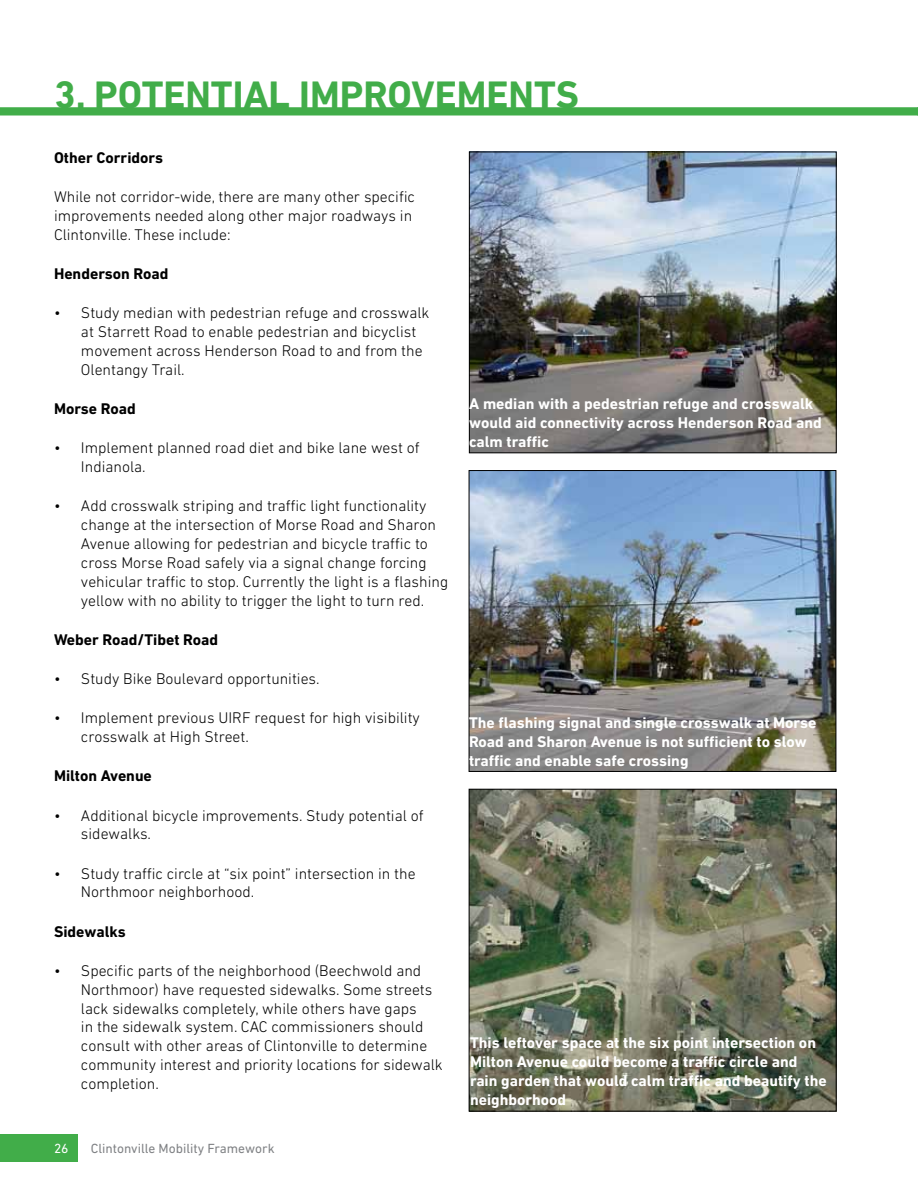
<style>
.page{position:relative;width:918px;height:1188px;background:#fff}
.page>*{position:absolute;margin:0;border:0;box-sizing:border-box;transform-origin:0 0}
.t1{font:700 39px "DIN Next LT Pro";color:#41ad49}
.t2{font:300 15.75px/18.9px "DIN Next LT Pro";color:#000}
.t3{font:700 15.75px/18.9px "DIN Next LT Pro";color:#fff}
.t4{font:700 15.75px "DIN Next LT Pro";color:#000}
.t5{font:13.5px "DIN Next LT Pro";color:#808285}
.t6{font:13.5px "DIN Next LT Pro";color:#fff}
</style>
<div class="page">
<div style="left:0;top:1134px;width:78px;height:28px;background:#41ad49"></div>
<div style="left:0;top:108px;width:918px;height:7px;background:#41ad49"></div>
<div style="left:0;top:107px;width:918px;height:9px;border:2px solid #41ad49"></div>
<img style="left:471px;top:472px;width:363px;height:298px">
<div style="left:469px;top:470px;width:367px;height:302px;border:1px solid #000"></div>
<img style="left:471px;top:791px;width:363px;height:318px">
<div style="left:469px;top:789px;width:367px;height:322px;border:1px solid #000"></div>
<img style="left:471px;top:154px;width:363px;height:297px">
<div style="left:469px;top:152px;width:367px;height:301px;border:1px solid #000"></div>
<h1 class="t1" style="left:54px;top:72px;width:527px">3. POTENTIAL IMPROVEMENTS</h1>
<p class="t4" style="left:54px;top:148px;width:111px">Other Corridors</p>
<p class="t2" style="left:54px;top:187px;width:363px">While not corridor-wide, there are many other specific improvements needed along other major roadways in<br>Clintonville. These include:</p>
<p class="t4" style="left:54px;top:265px;width:116px">Henderson Road</p>
<p class="t2" style="left:81px;top:303px;width:350px;text-indent:-27px">• Study median with pedestrian refuge and crosswalk at Starrett Road to enable pedestrian and bicyclist movement across Henderson Road to and from the Olentangy Trail.</p>
<p class="t4" style="left:54px;top:400px;width:83px">Morse Road</p>
<p class="t2" style="left:81px;top:438px;width:340px;text-indent:-27px">• Implement planned road diet and bike lane west of<br>Indianola.</p>
<p class="t2" style="left:81px;top:496px;width:369px;text-indent:-27px">• Add crosswalk striping and traffic light functionality change at the intersection of Morse Road and Sharon Avenue allowing for pedestrian and bicycle traffic to cross Morse Road safely via a signal change forcing vehicular traffic to stop. Currently the light is a flashing yellow with no ability to trigger the light to turn red.</p>
<p class="t4" style="left:54px;top:630px;width:166px">Weber Road/Tibet Road</p>
<p class="t2" style="left:54px;top:669px;width:267px">• Study Bike Boulevard opportunities.</p>
<p class="t2" style="left:81px;top:708px;width:340px;text-indent:-27px">• Implement previous UIRF request for high visibility crosswalk at High Street.</p>
<p class="t4" style="left:54px;top:767px;width:99px">Milton Avenue</p>
<p class="t2" style="left:81px;top:806px;width:344px;text-indent:-27px">• Additional bicycle improvements. Study potential of sidewalks.</p>
<p class="t2" style="left:81px;top:864px;width:336px;text-indent:-27px">• Study traffic circle at “six point” intersection in the<br>Northmoor neighborhood.</p>
<p class="t4" style="left:54px;top:922px;width:73px">Sidewalks</p>
<p class="t2" style="left:81px;top:961px;width:363px;text-indent:-27px">• Specific parts of the neighborhood (Beechwold and Northmoor) have requested sidewalks. Some streets lack sidewalks completely, while others have gaps<br>in the sidewalk system. CAC commissioners should consult with other areas of Clintonville to determine community interest and priority locations for sidewalk completion.</p>
<p class="t6" style="left:54px;top:1141px;width:16px">26</p>
<p class="t5" style="left:91px;top:1141px;width:185px">Clintonville Mobility Framework</p>
<p class="t3" style="left:469px;top:394px;width:354px">A median with a pedestrian refuge and crosswalk would aid connectivity across Henderson Road and calm traffic</p>
<p class="t3" style="left:469px;top:713px;width:349px">The flashing signal and single crosswalk at Morse<br>Road and Sharon Avenue is not sufficient to slow traffic and enable safe crossing</p>
<p class="t3" style="left:470px;top:1033px;width:358px">This leftover space at the six point intersection on Milton Avenue could become a traffic circle and rain garden that would calm traffic and beautify the neighborhood</p>
</div>
